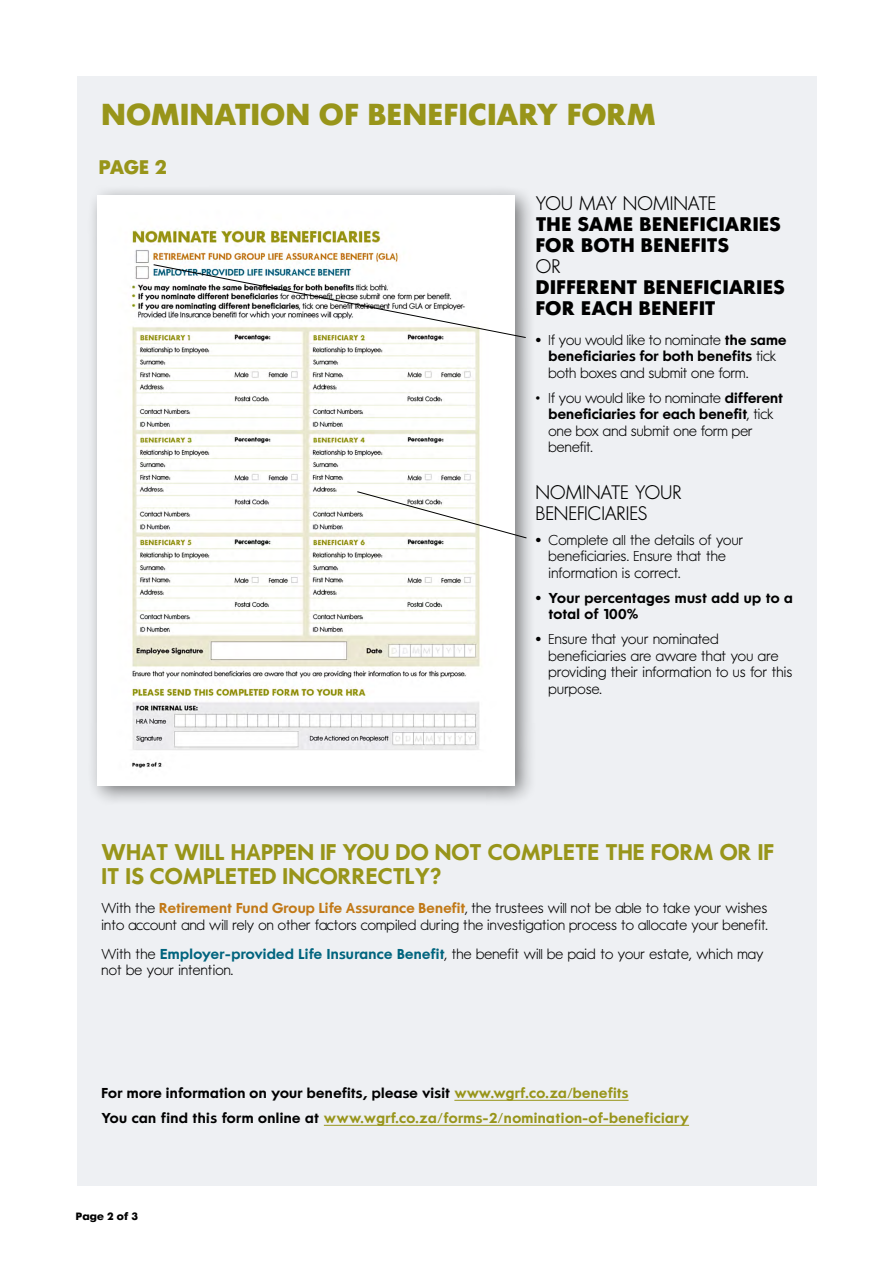
<style>
.page{position:relative;width:893px;height:1263px;background:#fff}
.page>*{position:absolute;margin:0;border:0;box-sizing:border-box;transform-origin:0 0}
.t1{font:700 30px "W Futura";letter-spacing:.01em;color:#98951a}
.t2{font:600 22.5px/24px "W Futura";color:#98951a}
.t3{font:700 19.5px/21px "W Futura";letter-spacing:.02em;color:#000}
.t4{font:300 19.5px/21px "W Futura";letter-spacing:.01em;color:#000}
.t5{font:700 19.5px "W Futura";color:#98951a}
.t6{font:300 14.25px/16.5px "W Futura";letter-spacing:.01em;color:#000}
.t7{font:600 14.25px/25px "W Futura";letter-spacing:.025em;color:#98951a}
.t8{font:600 14.25px/16.5px "W Futura";letter-spacing:.02em;color:#000}
.t9{font:700 10.5px "W Futura";letter-spacing:.01em;color:#000}
.s1{font-weight:600}
.s2{font-weight:600;color:#c17917}
.s3{font-weight:600;color:#00647e}
.s4{color:#000}
</style>
<div class="page">
<div style="left:77px;top:77px;width:739px;height:1109px;background:#eef0f3"></div>
<div style="left:87px;top:184px;width:450px;height:623px;background:#000;opacity:.5"></div>
<img style="left:98px;top:195px;width:416px;height:590px">
<svg style="left:153px;top:264px;width:374px;height:75px"></svg>
<svg style="left:356px;top:491px;width:171px;height:48px"></svg>
<hr style="left:454px;top:1100px;width:175px;height:1px;background:#98951a">
<hr style="left:324px;top:1125px;width:365px;height:1px;background:#98951a">
<h1 class="t1" style="left:102px;top:96px;width:556px">NOMINATION OF BENEFICIARY FORM</h1>
<h3 class="t5" style="left:99px;top:155px;width:69px">PAGE 2</h3>
<h3 class="t4" style="left:536px;top:193px;width:182px">YOU MAY NOMINATE</h3>
<h3 class="t3" style="left:536px;top:214px;width:247px">THE SAME BENEFICIARIES<br>FOR BOTH BENEFITS</h3>
<h3 class="t4" style="left:536px;top:256px;width:27px">OR</h3>
<h3 class="t3" style="left:536px;top:277px;width:250px">DIFFERENT BENEFICIARIES<br>FOR EACH BENEFIT</h3>
<p class="t6" style="left:549px;top:332px;width:239px;text-indent:-13px"><span class="s1">•</span> If you would like to nominate <span class="s1">the same beneficiaries for both benefits</span> tick both boxes and submit one form.</p>
<p class="t6" style="left:549px;top:390px;width:236px;text-indent:-13px">• If you would like to nominate <span class="s1">different beneficiaries for each benefit</span>, tick one box and submit one form per benefit.</p>
<h3 class="t4" style="left:536px;top:482px;width:148px">NOMINATE YOUR<br>BENEFICIARIES</h3>
<p class="t6" style="left:549px;top:532px;width:196px;text-indent:-13px"><span class="s1">•</span> Complete all the details of your beneficiaries. Ensure that the information is correct.</p>
<p class="t8" style="left:549px;top:589px;width:246px;text-indent:-13px">• Your percentages must add up to a total of 100%</p>
<p class="t6" style="left:549px;top:631px;width:245px;text-indent:-13px"><span class="s1">•</span> Ensure that your nominated beneficiaries are aware that you are providing their information to us for this purpose.</p>
<h2 class="t2" style="left:102px;top:840px;width:674px">WHAT WILL HAPPEN IF YOU DO NOT COMPLETE THE FORM OR IF<br>IT IS COMPLETED INCORRECTLY?</h2>
<p class="t6" style="left:102px;top:900px;width:668px">With the <span class="s2">Retirement Fund Group Life Assurance Benefit</span>, the trustees will not be able to take your wishes into account and will rely on other factors compiled during the investigation process to allocate your benefit.</p>
<p class="t6" style="left:102px;top:946px;width:664px">With the <span class="s3">Employer-provided Life Insurance Benefit</span>, the benefit will be paid to your estate, which may not be your intention.</p>
<p class="t7" style="left:102px;top:1081px;width:589px"><span class="s4">For more information on your benefits, please visit</span> www.wgrf.co.za/benefits<br><span class="s4">You can find this form online at</span> www.wgrf.co.za/forms-2/nomination-of-beneficiary</p>
<p class="t9" style="left:76px;top:1210px;width:64px">Page 2 of 3</p>
</div>
